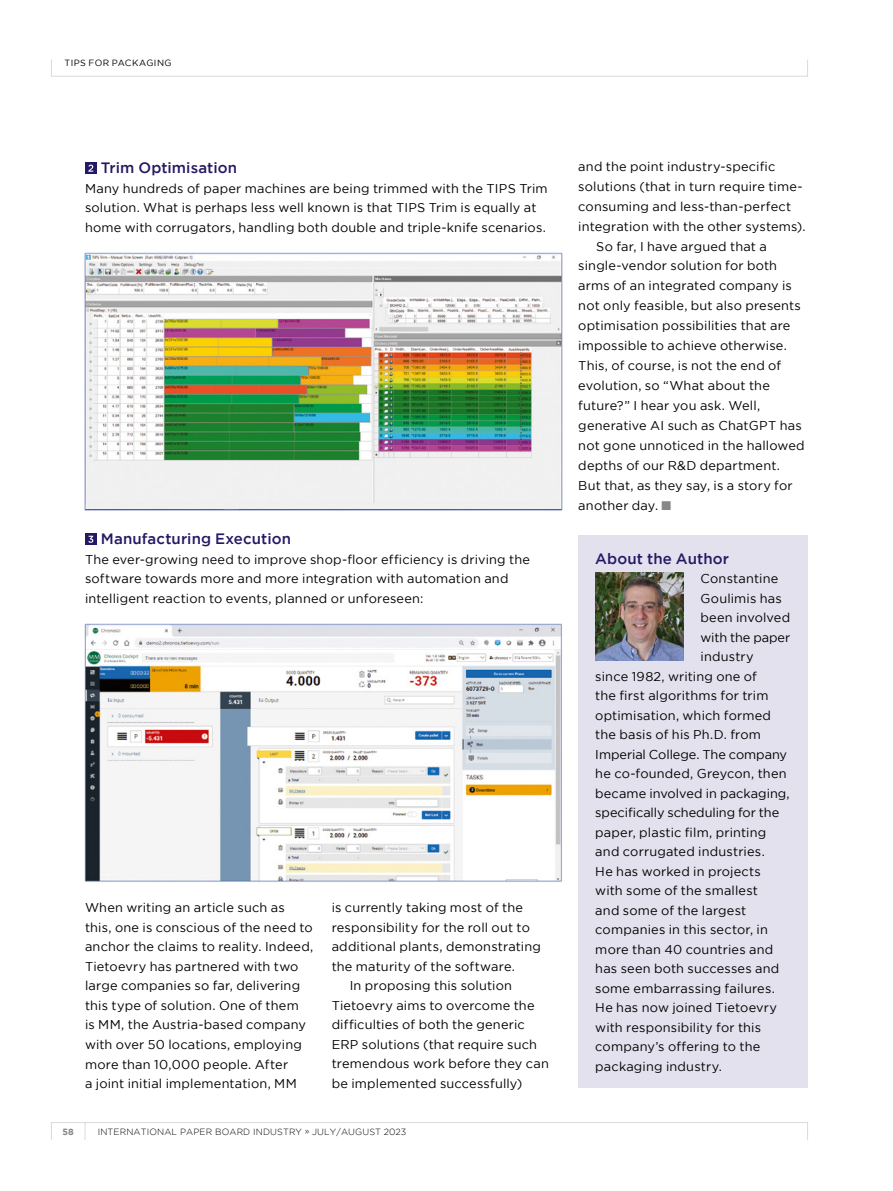
<style>
.page{position:relative;width:893px;height:1191px;background:#fff}
.page>*{position:absolute;margin:0;border:0;box-sizing:border-box;transform-origin:0 0}
.t1{font:500 15px "Gotham";letter-spacing:.01em;color:#241a64}
.t2{font:12.75px/19.5px "Gotham";letter-spacing:.015em;color:#000}
.t3{font:12.75px "Gotham";letter-spacing:-.005em;color:#000}
.t4{font:300 9px "Gotham";letter-spacing:.015em;color:#000}
.t5{font:9px "Gotham";letter-spacing:.05em;color:#000}
.t6{font:700 9px "Gotham";color:#868786}
.s1{color:#868786}
</style>
<div class="page">
<div style="left:51px;top:59px;width:757px;height:18px;border:1px solid #d9dada"></div>
<div style="left:51px;top:1122px;width:757px;height:18px;border:1px solid #d9dada"></div>
<svg style="left:85px;top:1123px;width:1px;height:17px"></svg>
<div style="left:578px;top:536px;width:230px;height:552px;background:#e3e1ee"></div>
<img style="left:595px;top:573px;width:88px;height:88px">
<img style="left:84px;top:252px;width:479px;height:259px">
<img style="left:84px;top:623px;width:478px;height:260px">
<div style="left:85px;top:533px;width:12px;height:12px;background:#241a64"></div>
<svg style="left:88px;top:536px;width:5px;height:7px"></svg>
<div style="left:85px;top:162px;width:12px;height:12px;background:#241a64"></div>
<svg style="left:88px;top:165px;width:5px;height:7px"></svg>
<p class="t5" style="left:65px;top:58px;width:109px">TIPS FOR PACKAGING</p>
<p class="t1" style="left:101px;top:159px;width:138px">Trim Optimisation</p>
<p class="t2" style="left:85px;top:178px;width:464px">Many hundreds of paper machines are being trimmed with the TIPS Trim solution. What is perhaps less well known is that TIPS Trim is equally at home with corrugators, handling both double and triple-knife scenarios.</p>
<p class="t1" style="left:101px;top:530px;width:192px">Manufacturing Execution</p>
<p class="t2" style="left:85px;top:549px;width:446px">The ever-growing need to improve shop-floor efficiency is driving the software towards more and more integration with automation and intelligent reaction to events, planned or unforeseen:</p>
<p class="t2" style="left:85px;top:898px;width:230px">When writing an article such as this, one is conscious of the need to anchor the claims to reality. Indeed, Tietoevry has partnered with two large companies so far, delivering this type of solution. One of them<br>is MM, the Austria-based company with over 50 locations, employing more than 10,000 people. After<br>a joint initial implementation, MM</p>
<p class="t2" style="left:332px;top:898px;width:193px">is currently taking most of the</p>
<p class="t2" style="left:332px;top:917px;width:200px">responsibility for the roll out to</p>
<p class="t2" style="left:332px;top:937px;width:211px">additional plants, demonstrating</p>
<p class="t2" style="left:332px;top:956px;width:185px">the maturity of the software.</p>
<p class="t2" style="left:350px;top:976px;width:164px">In proposing this solution</p>
<p class="t2" style="left:332px;top:995px;width:204px">Tietoevry aims to overcome the</p>
<p class="t2" style="left:332px;top:1015px;width:195px">difficulties of both the generic</p>
<p class="t2" style="left:332px;top:1034px;width:207px">ERP solutions (that require such</p>
<p class="t2" style="left:332px;top:1054px;width:219px">tremendous work before they can</p>
<p class="t2" style="left:332px;top:1073px;width:192px">be implemented successfully)</p>
<p class="t6" style="left:62px;top:1126px;width:13px">58</p>
<p class="t4" style="left:98px;top:1126px;width:310px">INTERNATIONAL PAPER BOARD INDUSTRY » JULY/AUGUST 2023</p>
<p class="t2" style="left:578px;top:156px;width:199px">and the point industry-specific</p>
<p class="t2" style="left:578px;top:176px;width:226px">solutions (that in turn require time-</p>
<p class="t2" style="left:578px;top:196px;width:215px">consuming and less-than-perfect</p>
<p class="t2" style="left:578px;top:216px;width:229px">integration with the other systems).</p>
<p class="t2" style="left:596px;top:236px;width:172px">So far, I have argued that a</p>
<p class="t2" style="left:578px;top:256px;width:200px">single-vendor solution for both</p>
<p class="t2" style="left:578px;top:276px;width:215px">arms of an integrated company is</p>
<p class="t2" style="left:578px;top:296px;width:224px">not only feasible, but also presents</p>
<p class="t2" style="left:578px;top:316px;width:214px">optimisation possibilities that are</p>
<p class="t2" style="left:578px;top:336px;width:210px">impossible to achieve otherwise.</p>
<p class="t2" style="left:578px;top:356px;width:204px">This, of course, is not the end of</p>
<p class="t2" style="left:578px;top:376px;width:193px">evolution, so “What about the</p>
<p class="t2" style="left:578px;top:395px;width:183px">future?” I hear you ask. Well,</p>
<p class="t2" style="left:578px;top:415px;width:225px">generative AI such as ChatGPT has</p>
<p class="t2" style="left:578px;top:435px;width:228px">not gone unnoticed in the hallowed</p>
<p class="t2" style="left:578px;top:455px;width:203px">depths of our R&amp;D department.</p>
<p class="t2" style="left:578px;top:475px;width:216px">But that, as they say, is a story for</p>
<p class="t2" style="left:578px;top:495px;width:94px">another day. <span class="s1">■</span></p>
<p class="t1" style="left:595px;top:550px;width:135px">About the Author</p>
<p class="t2" style="left:700px;top:569px;width:79px">Constantine</p>
<p class="t2" style="left:700px;top:588px;width:83px">Goulimis has</p>
<p class="t2" style="left:700px;top:608px;width:91px">been involved</p>
<p class="t3" style="left:700px;top:630px;width:91px">with the paper</p>
<p class="t2" style="left:700px;top:647px;width:55px">industry</p>
<p class="t2" style="left:595px;top:666px;width:163px">since 1982, writing one of</p>
<p class="t2" style="left:595px;top:686px;width:175px">the first algorithms for trim</p>
<p class="t2" style="left:595px;top:705px;width:177px">optimisation, which formed</p>
<p class="t2" style="left:595px;top:725px;width:167px">the basis of his Ph.D. from</p>
<p class="t3" style="left:595px;top:747px;width:193px">Imperial College. The company</p>
<p class="t2" style="left:595px;top:764px;width:193px">he co-founded, Greycon, then</p>
<p class="t2" style="left:595px;top:783px;width:196px">became involved in packaging,</p>
<p class="t3" style="left:595px;top:806px;width:185px">specifically scheduling for the</p>
<p class="t2" style="left:595px;top:822px;width:172px">paper, plastic film, printing</p>
<p class="t2" style="left:595px;top:842px;width:171px">and corrugated industries.</p>
<p class="t2" style="left:595px;top:861px;width:167px">He has worked in projects</p>
<p class="t2" style="left:595px;top:881px;width:164px">with some of the smallest</p>
<p class="t2" style="left:595px;top:900px;width:153px">and some of the largest</p>
<p class="t2" style="left:595px;top:920px;width:174px">companies in this sector, in</p>
<p class="t2" style="left:595px;top:939px;width:179px">more than 40 countries and</p>
<p class="t2" style="left:595px;top:959px;width:186px">has seen both successes and</p>
<p class="t2" style="left:595px;top:978px;width:181px">some embarrassing failures.</p>
<p class="t2" style="left:595px;top:998px;width:183px">He has now joined Tietoevry</p>
<p class="t2" style="left:595px;top:1017px;width:167px">with responsibility for this</p>
<p class="t2" style="left:595px;top:1037px;width:167px">company’s offering to the</p>
<p class="t2" style="left:595px;top:1056px;width:128px">packaging industry.</p>
</div>
